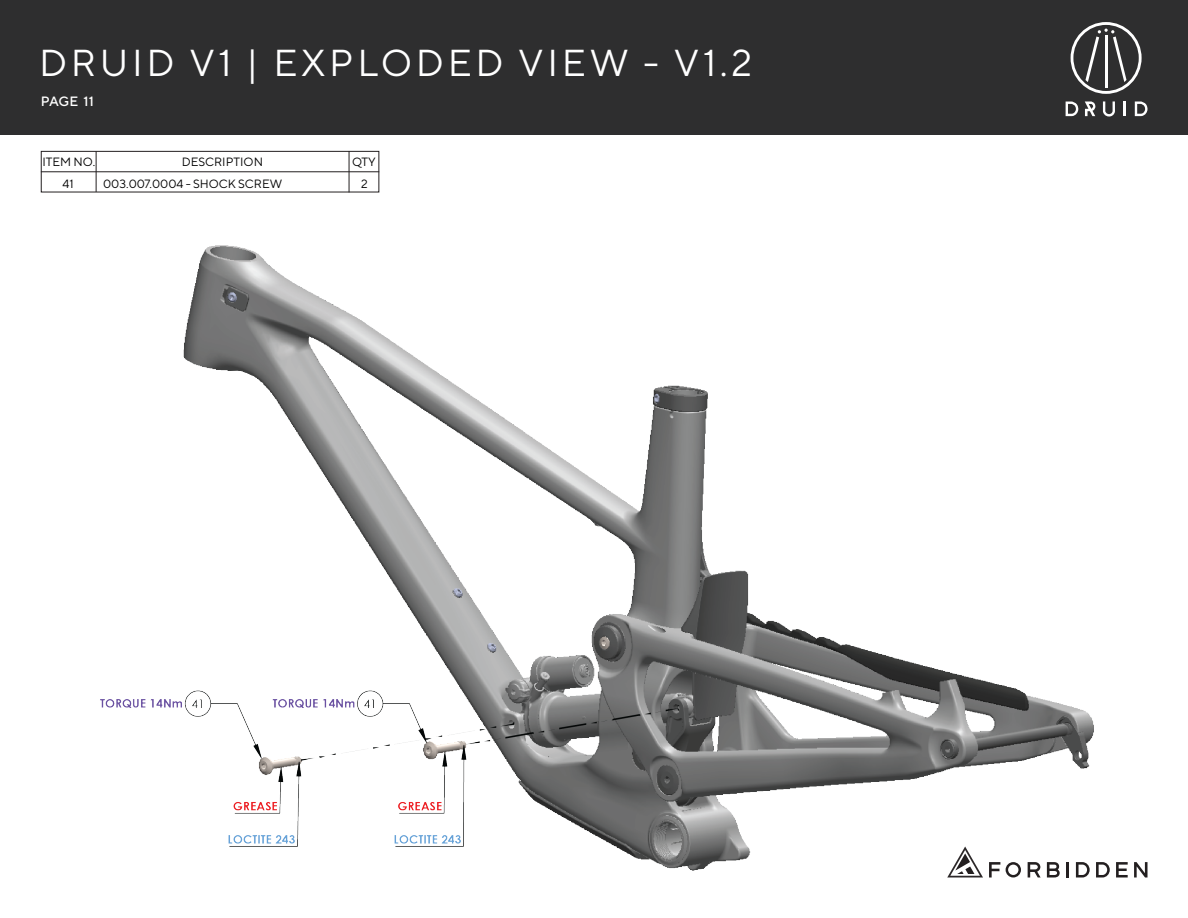
<style>
.page{position:relative;width:1188px;height:918px;background:#fff}
.page>*{position:absolute;margin:0;border:0;box-sizing:border-box;transform-origin:0 0}
.t1{font:37.5px "TT Norms";letter-spacing:.1em;color:#fff}
.t2{font:500 13.5px "TT Norms";letter-spacing:-.02em;color:#fff}
.t3{font:12px "TT Norms";color:#000}
</style>
<div class="page">
<div style="left:0;top:0;width:1188px;height:135px;background:#2e2e2f"></div>
<svg style="left:1066px;top:102px;width:13px;height:14px"></svg>
<svg style="left:1085px;top:101px;width:11px;height:15px"></svg>
<svg style="left:1103px;top:101px;width:12px;height:16px"></svg>
<hr style="left:1123px;top:102px;width:3px;height:14px;background:#fff">
<svg style="left:1135px;top:101px;width:13px;height:15px"></svg>
<svg style="left:1071px;top:22px;width:71px;height:72px"></svg>
<svg style="left:1123px;top:862px;width:5px;height:15px"></svg>
<svg style="left:1134px;top:862px;width:14px;height:15px"></svg>
<div style="left:41px;top:151px;width:338px;height:41px;border:1px solid #231f20"></div>
<img style="left:100px;top:245px;width:1023px;height:633px">
<hr style="left:96px;top:151px;width:1px;height:41px;background:#231f20">
<hr style="left:349px;top:151px;width:1px;height:41px;background:#231f20">
<hr style="left:41px;top:171px;width:338px;height:1px;background:#231f20">
<h1 class="t1" style="left:39px;top:40px;width:715px">DRUID V1 | EXPLODED VIEW - V1.2</h1>
<p class="t2" style="left:41px;top:93px;width:55px">PAGE 11</p>
<p class="t3" style="left:42px;top:154px;width:55px">ITEM NO.</p>
<p class="t3" style="left:182px;top:154px;width:83px">DESCRIPTION</p>
<p class="t3" style="left:352px;top:154px;width:25px">QTY</p>
<p class="t3" style="left:63px;top:176px;width:13px">41</p>
<p class="t3" style="left:103px;top:176px;width:181px">003.007.0004 - SHOCK SCREW</p>
<p class="t3" style="left:361px;top:176px;width:8px">2</p>
</div>
